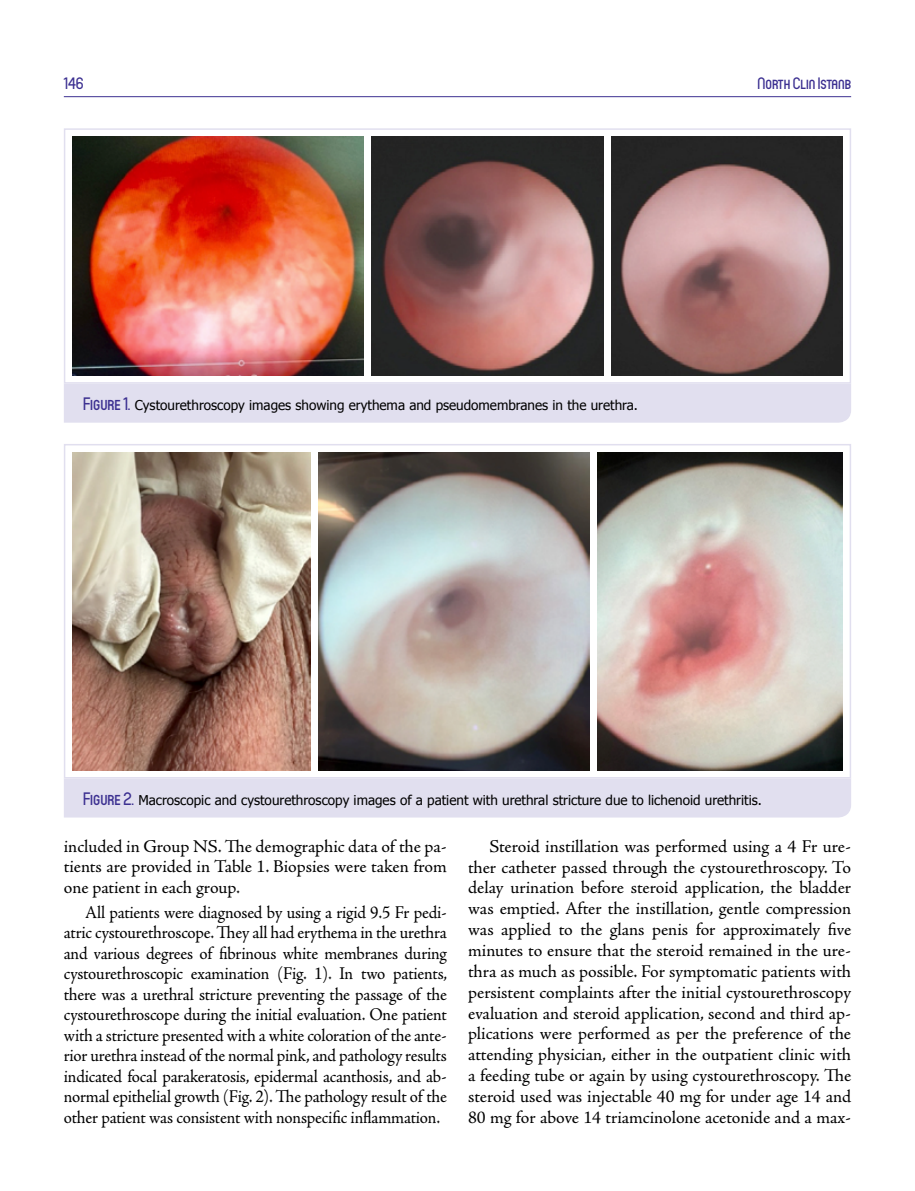
<style>
.page{position:relative;width:915px;height:1191px;background:#fff}
.page>*{position:absolute;margin:0;border:0;box-sizing:border-box;transform-origin:0 0}
.t1{font:18px/20.9px "Adobe Jenson Pro";letter-spacing:-.005em;color:#000;text-align:justify}
.t2{font:18px/20.5px "Adobe Jenson Pro";letter-spacing:-.005em;color:#000;text-align:justify;scale:.95 1}
.t3{font:500 16.5px "Circula";color:#3c3091}
.t4{font:13.5px "Tahoma";color:#000}
.s1{font-family:"Circula";font-weight:500;font-size:18px;color:#3c3091}
</style>
<div class="page">
<hr style="left:64px;top:96px;width:786px;height:1px;background:#3c3091">
<div style="left:64px;top:128px;width:786px;height:256px;border:2px solid #e1dfef"></div>
<img style="left:72px;top:137px;width:291px;height:238px">
<img style="left:371px;top:137px;width:232px;height:238px">
<img style="left:611px;top:137px;width:231px;height:238px">
<div style="left:64px;top:384px;width:786px;height:39px;background:#e1dfef"></div>
<div style="left:64px;top:444px;width:786px;height:334px;border:2px solid #e1dfef"></div>
<div style="left:64px;top:778px;width:786px;height:39px;background:#e1dfef"></div>
<img style="left:72px;top:452px;width:238px;height:318px">
<img style="left:319px;top:452px;width:270px;height:318px">
<img style="left:597px;top:452px;width:245px;height:318px">
<p class="t3" style="left:64px;top:73px;width:21px">146</p>
<p class="t3" style="left:757px;top:73px;width:95px">North Clin Istanb</p>
<p class="t4" style="left:83px;top:396px;width:556px"><span class="s1">Figure 1.</span> Cystourethroscopy images showing erythema and pseudomembranes in the urethra.</p>
<p class="t4" style="left:83px;top:791px;width:680px"><span class="s1">Figure 2.</span> Macroscopic and cystourethroscopy images of a patient with urethral stricture due to lichenoid urethritis.</p>
<p class="t1" style="left:64px;top:836px;width:384px">included in Group NS. The demographic data of the pa&shy;tients are provided in Table 1. Biopsies were taken from one patient in each group.</p>
<p class="t2" style="left:64px;top:902px;width:405px;text-indent:21px">All patients were diagnosed by using a rigid 9.5 Fr pedi&shy;atric cystourethroscope. They all had erythema in the urethra and various degrees of fibrinous white membranes during cystourethroscopic examination (Fig. 1). In two patients, there was a urethral stricture preventing the passage of the cystourethroscope during the initial evaluation. One patient with a stricture presented with a white coloration of the ante&shy;rior urethra instead of the normal pink, and pathology results indicated focal parakeratosis, epidermal acanthosis, and ab&shy;normal epithelial growth (Fig. 2). The pathology result of the other patient was consistent with nonspecific inflammation.</p>
<p class="t1" style="left:468px;top:836px;width:384px;text-indent:21px">Steroid instillation was performed using a 4 Fr ure&shy;ther catheter passed through the cystourethroscopy. To delay urination before steroid application, the bladder was emptied. After the instillation, gentle compression was applied to the glans penis for approximately five minutes to ensure that the steroid remained in the ure&shy;thra as much as possible. For symptomatic patients with persistent complaints after the initial cystourethroscopy evaluation and steroid application, second and third ap&shy;plications were performed as per the preference of the attending physician, either in the outpatient clinic with a feeding tube or again by using cystourethroscopy. The steroid used was injectable 40 mg for under age 14 and 80 mg for above 14 triamcinolone acetonide and a max-</p>
</div>
